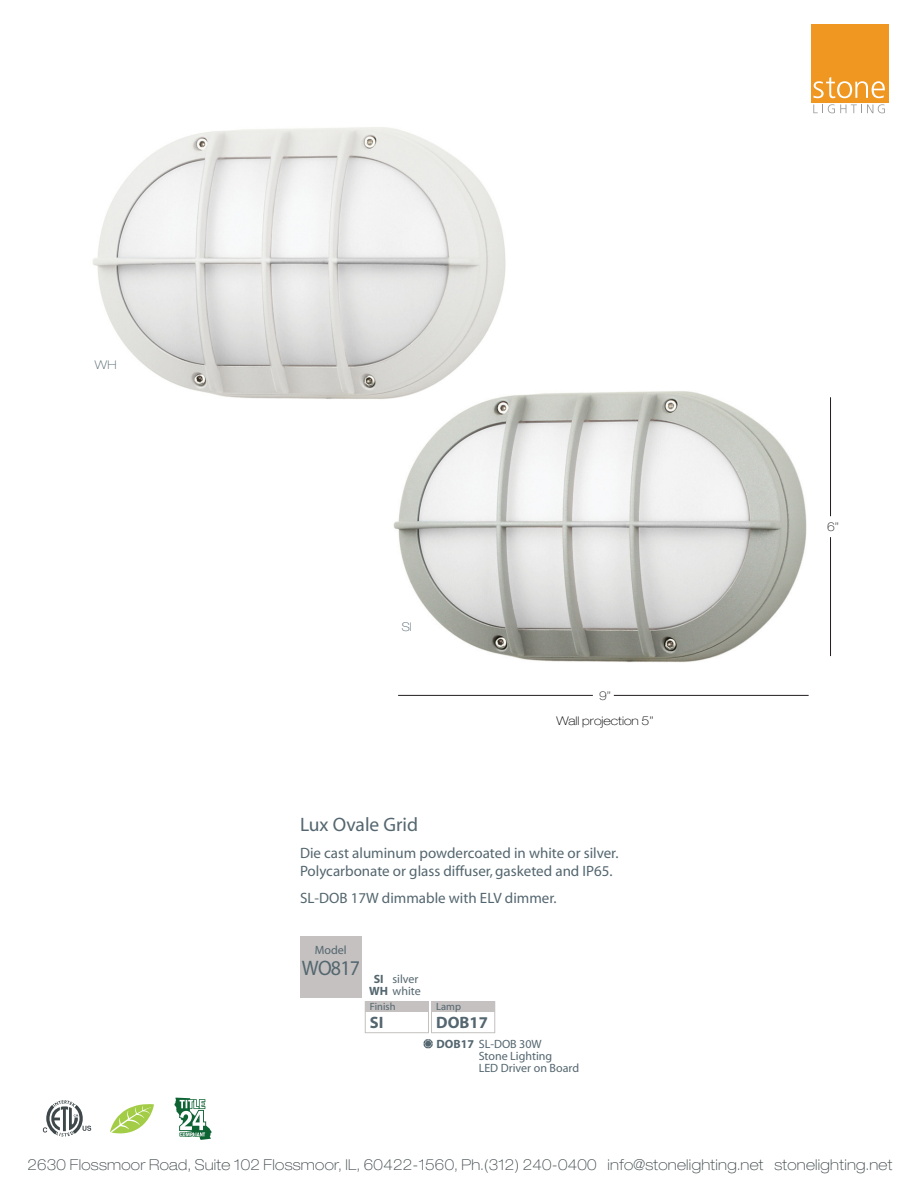
<style>
.page{position:relative;width:918px;height:1188px;background:#fff}
.page>*{position:absolute;margin:0;border:0;box-sizing:border-box;transform-origin:0 0}
.t1{font:21px "Myriad";letter-spacing:-.04em;color:#54666f;scale:.95 1}
.t2{font:19.5px "Myriad";color:#54666f}
.t3{font:700 16.5px "Myriad";color:#54666f}
.t4{font:15px/18px "Myriad";color:#54666f}
.t5{font:100 expanded 15px "Helvetica Neue LT Std";letter-spacing:.02em;color:#3e474a}
.t6{font:12px/12px "Myriad";color:#54666f}
.t7{font:100 expanded 12px "Helvetica Neue LT Std";color:#000}
.t8{font:100 expanded 12px "Helvetica Neue LT Std";color:#231f20}
.t9{font:100 expanded 12px "Helvetica Neue LT Std";color:#54666f}
.t10{font:10.5px "Myriad";color:#54666f}
.s1{font-weight:700}
</style>
<div class="page">
<img style="left:393px;top:391px;width:414px;height:272px">
<hr style="left:830px;top:537px;width:1px;height:119px;background:#231f20">
<hr style="left:830px;top:397px;width:1px;height:119px;background:#231f20">
<hr style="left:398px;top:695px;width:195px;height:1px;background:#231f20">
<hr style="left:614px;top:695px;width:195px;height:1px;background:#231f20">
<svg style="left:813px;top:104px;width:72px;height:9px"></svg>
<div style="left:811px;top:24px;width:78px;height:78px;background:#ef9720"></div>
<svg style="left:813px;top:77px;width:72px;height:21px"></svg>
<svg style="left:43px;top:1100px;width:48px;height:37px"></svg>
<svg style="left:110px;top:1104px;width:44px;height:30px"></svg>
<svg style="left:174px;top:1098px;width:38px;height:42px"></svg>
<div style="left:300px;top:936px;width:61px;height:62px;background:#c4c1c0"></div>
<div style="left:365px;top:1001px;width:64px;height:32px;border:1px solid #c4c1c0"></div>
<div style="left:431px;top:1001px;width:64px;height:32px;border:1px solid #c4c1c0"></div>
<div style="left:365px;top:1002px;width:63px;height:10px;background:#c4c1c0"></div>
<div style="left:432px;top:1002px;width:63px;height:10px;background:#c4c1c0"></div>
<svg style="left:424px;top:1039px;width:9px;height:9px"></svg>
<img style="left:92px;top:127px;width:432px;height:301px">
<p class="t9" style="left:95px;top:357px;width:23px">WH</p>
<p class="t9" style="left:402px;top:619px;width:12px">SI</p>
<p class="t8" style="left:599px;top:688px;width:13px">9”</p>
<p class="t7" style="left:557px;top:714px;width:99px">Wall projection 5”</p>
<h2 class="t2" style="left:300px;top:814px;width:120px">Lux Ovale Grid</h2>
<p class="t4" style="left:300px;top:844px;width:320px">Die cast aluminum powdercoated in white or silver.<br>Polycarbonate or glass diffuser, gasketed and IP65.</p>
<p class="t4" style="left:300px;top:889px;width:258px">SL-DOB 17W dimmable with ELV dimmer.</p>
<p class="t6" style="left:315px;top:944px;width:33px">Model</p>
<h1 class="t1" style="left:302px;top:957px;width:88px">WO817 <sub>SI</sub></h1>
<p class="t6" style="left:369px;top:986px;width:53px"><span class="s1">WH</span> white</p>
<p class="t6" style="left:393px;top:974px;width:27px">silver</p>
<p class="t10" style="left:370px;top:1001px;width:27px">Finish</p>
<p class="t10" style="left:436px;top:1001px;width:26px">Lamp</p>
<p class="t3" style="left:436px;top:1014px;width:53px">DOB17</p>
<p class="t6" style="left:479px;top:1038px;width:102px;text-indent:-42px"><span class="s1">DOB17</span> SL-DOB 30W<br>Stone Lighting<br>LED Driver on Board</p>
<p class="t3" style="left:370px;top:1014px;width:15px">SI</p>
<p class="t8" style="left:827px;top:520px;width:13px">6”</p>
<p class="t5" style="left:27px;top:1155px;width:866px">2630 Flossmoor Road, Suite 102 Flossmoor, IL, 60422-1560, Ph.(312) 240-0400 info@stonelighting.net stonelighting.net</p>
</div>
